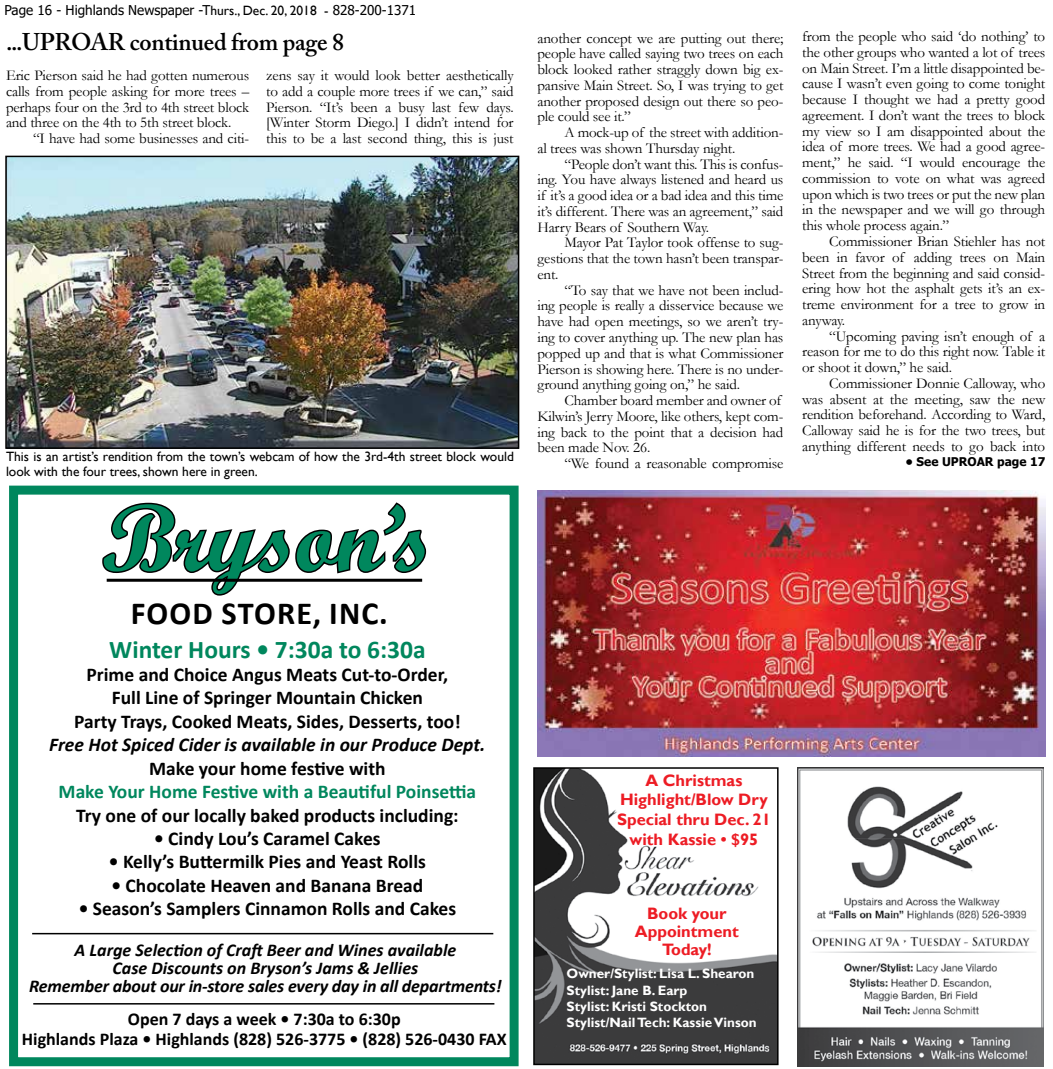
<style>
.page{position:relative;width:1053px;height:1069px;background:#fff}
.page>*{position:absolute;margin:0;border:0;box-sizing:border-box;transform-origin:0 0}
.t1{font:94.5px "Script MT Bold";color:#00875d}
.t2{font:700 32.25px "Calibri";letter-spacing:.04em;color:#000}
.t3{font:700 25.5px "Calibri";color:#00875d}
.t4{font:600 24px "Adobe Caslon Pro";letter-spacing:-.01em;color:#000}
.t5{font:700 19.5px/23.4px "Calibri";color:#000;text-align:center}
.t6{font:italic 700 19.5px "Calibri";color:#000}
.t7{font:700 19.5px "Calibri";color:#00875d}
.t8{font:italic 700 18px/18px "Calibri";color:#000;text-align:center}
.t9{font:700 18px/19.5px "Calibri";color:#000;text-align:center}
.t10{font:700 16.5px/19.8px "Gill Sans";color:#ed1c24;text-align:center}
.t11{font:15px/15.8px "Garamond";letter-spacing:-.01em;color:#000;text-align:justify}
.t12{font:13.5px/15px "Gill Sans";color:#000}
.t13{font:700 13.5px/16.2px "Gill Sans";color:#fff}
.t14{font:13.5px "Tahoma";color:#000}
.t15{font:700 12px "Tahoma";color:#000}
.s1{font-family:"Gill Sans"}
</style>
<div class="page">
<img style="left:798px;top:767px;width:245px;height:298px">
<img style="left:536px;top:770px;width:240px;height:291px">
<div style="left:533px;top:767px;width:246px;height:297px;border:2px solid #000"></div>
<svg style="left:102px;top:502px;width:325px;height:94px"></svg>
<hr style="left:33px;top:1002px;width:461px;height:2px;background:#000">
<div style="left:9px;top:485px;width:510px;height:580px;border:9px solid #00875d"></div>
<hr style="left:107px;top:578px;width:315px;height:3px;background:#000">
<hr style="left:32px;top:932px;width:461px;height:2px;background:#000">
<img style="left:8px;top:159px;width:508px;height:286px">
<div style="left:5px;top:156px;width:514px;height:292px;border:2px solid #000"></div>
<img style="left:537px;top:490px;width:508px;height:266px">
<p class="t14" style="left:5px;top:1px;width:413px">Page 16 - Highlands Newspaper -T<span class="s1">hurs., Dec. 20, 2018 -</span> 828-200-1371</p>
<h3 class="t4" style="left:6px;top:28px;width:339px">...UPROAR continued from page 8</h3>
<p class="t11" style="left:6px;top:67px;width:245px">Eric Pierson said he had gotten numerous calls from people asking for more trees – perhaps four on the 3rd to 4th street block and three on the 4th to 5th street block.</p>
<p class="t11" style="left:33px;top:130px;width:218px">“I have had some businesses and citi-</p>
<p class="t11" style="left:266px;top:67px;width:249px">zens say it would look better aesthetically to add a couple more trees if we can,” said Pierson. “It’s been a busy last few days. [Winter Storm Diego.] I didn’t intend for this to be a last second thing, this is just</p>
<p class="t12" style="left:6px;top:449px;width:509px">This is an artist’s rendition from the town’s webcam of how the 3rd-4th street block would look with the four trees, shown here in green.</p>
<h1 class="t1" style="left:102px;top:480px;width:332px">Bryson’s</h1>
<h2 class="t2" style="left:131px;top:590px;width:259px">FOOD STORE, INC.</h2>
<h3 class="t3" style="left:109px;top:631px;width:318px">Winter Hours • 7:30a to 6:30a</h3>
<h3 class="t5" style="left:74px;top:662px;width:388px">Prime and Choice Angus Meats Cut-to-Order,<br>Full Line of Springer Mountain Chicken<br>Party Trays, Cooked Meats, Sides, Desserts, too!</h3>
<h3 class="t6" style="left:49px;top:730px;width:438px">Free Hot Spiced Cider is available in our Produce Dept.</h3>
<h3 class="t5" style="left:149px;top:756px;width:238px">Make your home festive with</h3>
<h3 class="t7" style="left:59px;top:777px;width:419px">Make Your Home Festive with a Beautiful Poinsettia</h3>
<h3 class="t5" style="left:76px;top:802px;width:384px">Try one of our locally baked products including:</h3>
<h3 class="t5" style="left:154px;top:826px;width:228px">• Cindy Lou’s Caramel Cakes</h3>
<h3 class="t5" style="left:109px;top:849px;width:319px">• Kelly’s Buttermilk Pies and Yeast Rolls</h3>
<h3 class="t5" style="left:112px;top:873px;width:313px">• Chocolate Heaven and Banana Bread</h3>
<h3 class="t5" style="left:79px;top:896px;width:379px">• Season’s Samplers Cinnamon Rolls and Cakes</h3>
<p class="t8" style="left:29px;top:939px;width:474px">A Large Selection of Craft Beer and Wines available<br>Case Discounts on Bryson’s Jams &amp; Jellies<br>Remember about our in-store sales every day in all departments!</p>
<p class="t9" style="left:22px;top:1008px;width:486px">Open 7 days a week • 7:30a to 6:30p<br>Highlands Plaza • Highlands (828) 526-3775 • (828) 526-0430 FAX</p>
<p class="t11" style="left:537px;top:30px;width:247px">another concept we are putting out there; people have called saying two trees on each block looked rather straggly down big ex&shy;pansive Main Street. So, I was trying to get another proposed design out there so peo&shy;ple could see it.”</p>
<p class="t11" style="left:537px;top:124px;width:247px;text-indent:27px">A mock-up of the street with addition&shy;al trees was shown Thursday night.</p>
<p class="t11" style="left:537px;top:156px;width:247px;text-indent:27px">“People don’t want this. This is confus&shy;ing. You have always listened and heard us if it’s a good idea or a bad idea and this time it’s different. There was an agreement,” said Harry Bears of Southern Way.</p>
<p class="t11" style="left:537px;top:234px;width:247px;text-indent:27px">Mayor Pat Taylor took offense to sug&shy;gestions that the town hasn’t been transpar&shy;ent.</p>
<p class="t11" style="left:537px;top:282px;width:248px;text-indent:27px">“To say that we have not been includ&shy;ing people is really a disservice because we have had open meetings, so we aren’t try&shy;ing to cover anything up. The new plan has popped up and that is what Commissioner Pierson is showing here. There is no under&shy;ground anything going on,” he said.</p>
<p class="t11" style="left:537px;top:392px;width:247px;text-align:left;text-indent:27px">Chamber board member and owner of Kilwin’s Jerry Moore, like others, kept com&shy;ing back to the point that a decision had been made Nov. 26.</p>
<p class="t11" style="left:564px;top:455px;width:220px">“We found a reasonable compromise</p>
<p class="t11" style="left:802px;top:28px;width:245px">from the people who said ‘do nothing’ to the other groups who wanted a lot of trees on Main Street. I’m a little disappointed be&shy;cause I wasn’t even going to come tonight because I thought we had a pretty good agreement. I don’t want the trees to block my view so I am disappointed about the idea of more trees. We had a good agree&shy;ment,” he said. “I would encourage the commission to vote on what was agreed upon which is two trees or put the new plan in the newspaper and we will go through this whole process again.”</p>
<p class="t11" style="left:802px;top:233px;width:245px;text-indent:27px">Commissioner Brian Stiehler has not been in favor of adding trees on Main Street from the beginning and said consid&shy;ering how hot the asphalt gets it’s an ex&shy;treme environment for a tree to grow in anyway.</p>
<p class="t11" style="left:802px;top:327px;width:245px;text-indent:27px">“Upcoming paving isn’t enough of a reason for me to do this right now. Table it or shoot it down,” he said.</p>
<p class="t11" style="left:802px;top:375px;width:245px;text-indent:27px">Commissioner Donnie Calloway, who was absent at the meeting, saw the new rendition beforehand. According to Ward, Calloway said he is for the two trees, but anything different needs to go back into</p>
<p class="t15" style="left:905px;top:453px;width:141px">• See UPROAR page 17</p>
<p class="t10" style="left:617px;top:770px;width:155px">A Christmas<br>Highlight/Blow Dry<br>Special thru Dec. 21 with Kassie • $95</p>
<p class="t10" style="left:635px;top:904px;width:105px;line-height:18px">Book your<br>Appointment<br>Today!</p>
<p class="t13" style="left:567px;top:965px;width:192px">Owner/Stylist: Lisa L. Shearon<br>Stylist: Jane B. Earp<br>Stylist: Kristi Stockton<br>Stylist/Nail Tech: Kassie Vinson</p>
</div>
